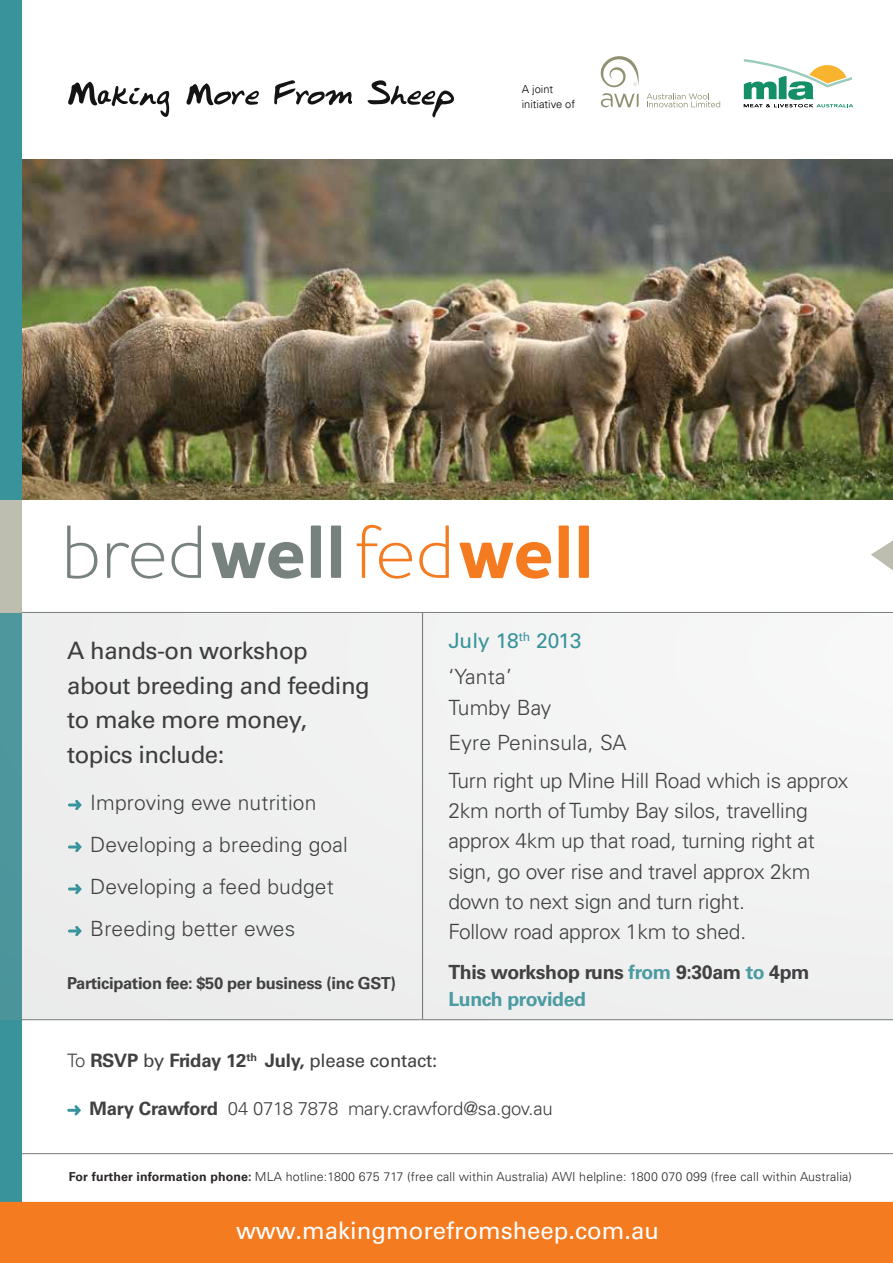
<style>
.page{position:relative;width:893px;height:1263px;background:#fff}
.page>*{position:absolute;margin:0;border:0;box-sizing:border-box;transform-origin:0 0}
.t1{font:24px/34.5px "Univers LT Std";letter-spacing:-.02em;color:#3d3c3e}
.t2{font:24px "Univers LT Std";color:#fff}
.t3{font:300 21px/30px "Univers LT Std";letter-spacing:-.01em;color:#414042}
.t4{font:300 21px/42px "Univers LT Std";letter-spacing:.01em;color:#414042}
.t5{font:21px/35.8px "Univers LT Std";letter-spacing:-.015em;color:#38939b}
.t6{font:700 19.5px/27.2px "Univers LT Std";letter-spacing:-.02em;color:#414042}
.t7{font:300 18.45px "Univers LT Std";letter-spacing:-.01em;color:#414042}
.t8{font:700 18.45px "Univers LT Std";letter-spacing:-.01em;color:#414042}
.t9{font:700 16.5px "Univers LT Std";letter-spacing:-.02em;color:#414042}
.t10{font:300 12.45px "Univers LT Std";letter-spacing:.01em;color:#2b2727}
.t11{font:300 11.1px/15.3px "Univers LT Std";color:#000}
.s1{font-weight:300;color:#414042}
.s2{color:#4b9ba2}
.s3{font-weight:300}
.s4{font-weight:400}
.s5{font-weight:700}
</style>
<div class="page">
<img style="left:22px;top:159px;width:871px;height:341px">
<svg style="left:68px;top:80px;width:386px;height:37px"></svg>
<svg style="left:744px;top:59px;width:109px;height:48px"></svg>
<svg style="left:646px;top:93px;width:74px;height:14px"></svg>
<svg style="left:600px;top:56px;width:39px;height:51px"></svg>
<div style="left:0;top:0;width:22px;height:1263px;background:#38939b"></div>
<div style="left:0;top:500px;width:22px;height:112px;background:#bdbdb0"></div>
<div style="left:0;top:1202px;width:893px;height:61px;background:#f47b20"></div>
<div style="left:0;top:613px;width:893px;height:407px;background:#f0f0f0"></div>
<hr style="left:422px;top:612px;width:1px;height:407px;background:#787c7b">
<svg style="left:67px;top:525px;width:30px;height:54px"></svg>
<svg style="left:107px;top:543px;width:57px;height:36px"></svg>
<svg style="left:171px;top:525px;width:30px;height:53px"></svg>
<svg style="left:212px;top:542px;width:91px;height:37px"></svg>
<div style="left:311px;top:525px;width:10px;height:53px;background:#77817d"></div>
<div style="left:331px;top:525px;width:10px;height:53px;background:#77817d"></div>
<svg style="left:357px;top:525px;width:55px;height:54px"></svg>
<svg style="left:419px;top:525px;width:30px;height:53px"></svg>
<svg style="left:459px;top:542px;width:92px;height:37px"></svg>
<div style="left:559px;top:525px;width:10px;height:53px;background:#f47b20"></div>
<div style="left:579px;top:525px;width:10px;height:53px;background:#f47b20"></div>
<svg style="left:68px;top:800px;width:14px;height:10px"></svg>
<svg style="left:68px;top:842px;width:14px;height:10px"></svg>
<svg style="left:68px;top:884px;width:14px;height:10px"></svg>
<svg style="left:68px;top:926px;width:14px;height:10px"></svg>
<svg style="left:67px;top:1105px;width:14px;height:10px"></svg>
<hr style="left:22px;top:1019px;width:871px;height:1px;background:#787c7b">
<hr style="left:22px;top:1153px;width:871px;height:1px;background:#787c7b">
<svg style="left:871px;top:540px;width:22px;height:30px"></svg>
<hr style="left:22px;top:612px;width:871px;height:1px;background:#787c7b">
<p class="t11" style="left:522px;top:82px;width:55px">A joint initiative of</p>
<p class="t1" style="left:67px;top:634px;width:304px">A hands-on workshop about breeding and feeding to make more money, topics include:</p>
<p class="t5" style="left:448px;top:622px;width:135px">July 18<sup>th</sup> 2013 <span class="s1">‘Yanta’</span></p>
<p class="t4" style="left:448px;top:690px;width:180px;line-height:34.5px">Tumby Bay<br>Eyre Peninsula, SA</p>
<p class="t3" style="left:448px;top:766px;width:401px">Turn right up Mine Hill Road which is approx 2km north of Tumby Bay silos, travelling approx 4km up that road, turning right at sign, go over rise and travel approx 2km down to next sign and turn right.<br>Follow road approx 1km to shed.</p>
<p class="t4" style="left:90px;top:782px;width:259px">Improving ewe nutrition<br>Developing a breeding goal<br>Developing a feed budget<br>Breeding better ewes</p>
<p class="t9" style="left:67px;top:974px;width:330px">Participation fee: $50 per business (inc GST)</p>
<p class="t6" style="left:448px;top:958px;width:363px">This workshop runs <span class="s2">from</span> 9:30am <span class="s2">to</span> 4pm<br><span class="s2">Lunch provided</span></p>
<p class="t8" style="left:67px;top:1050px;width:371px"><span class="s3">To</span> RSVP <span class="s4">by</span> Friday 12<sup>th</sup> July, <span class="s4">please contact:</span></p>
<p class="t7" style="left:89px;top:1098px;width:465px"><span class="s5">Mary Crawford</span> 04 0718 7878 mary.crawford@sa.gov.au</p>
<p class="t10" style="left:69px;top:1169px;width:785px"><span class="s5">For further information phone:</span> MLA hotline:1800 675 717 (free call within Australia) AWI helpline: 1800 070 099 (free call within Australia)</p>
<p class="t2" style="left:236px;top:1216px;width:425px">www.makingmorefromsheep.com.au</p>
</div>
